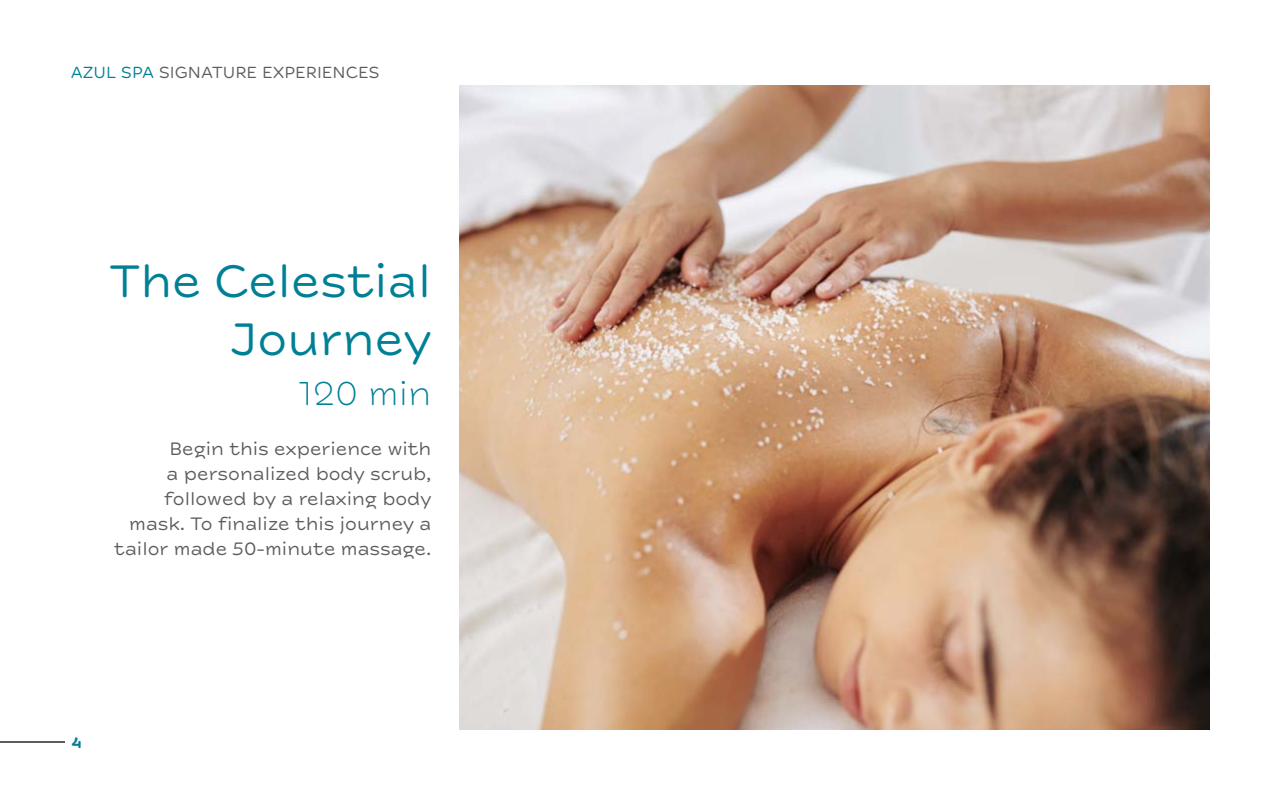
<style>
.page{position:relative;width:1280px;height:800px;background:#fff}
.page>*{position:absolute;margin:0;border:0;box-sizing:border-box;transform-origin:0 0}
.t1{font:48px/57.6px "New Farm";color:#008095;text-align:right}
.t2{font:300 35px "New Farm";color:#008095}
.t3{font:19px/25px "New Farm";color:#5c5c5b;text-align:right}
.t4{font:17px "New Farm";color:#5c5c5b}
.t5{font:700 16px "New Farm";color:#008095}
.s1{color:#008095}
</style>
<div class="page">
<hr style="left:0;top:742px;width:64px;height:1px;background:#5c5c5b">
<img style="left:460px;top:85px;width:749px;height:644px">
<p class="t4" style="left:71px;top:62px;width:310px"><span class="s1">AZUL SPA</span> SIGNATURE EXPERIENCES</p>
<h1 class="t1" style="left:110px;top:254px;width:323px">The Celestial<br>Journey</h1>
<h2 class="t2" style="left:298px;top:373px;width:135px">120 min</h2>
<p class="t3" style="left:114px;top:437px;width:319px">Begin this experience with<br>a personalized body scrub, followed by a relaxing body mask. To finalize this journey a tailor made 50-minute massage.</p>
<p class="t5" style="left:72px;top:733px;width:12px">4</p>
</div>
